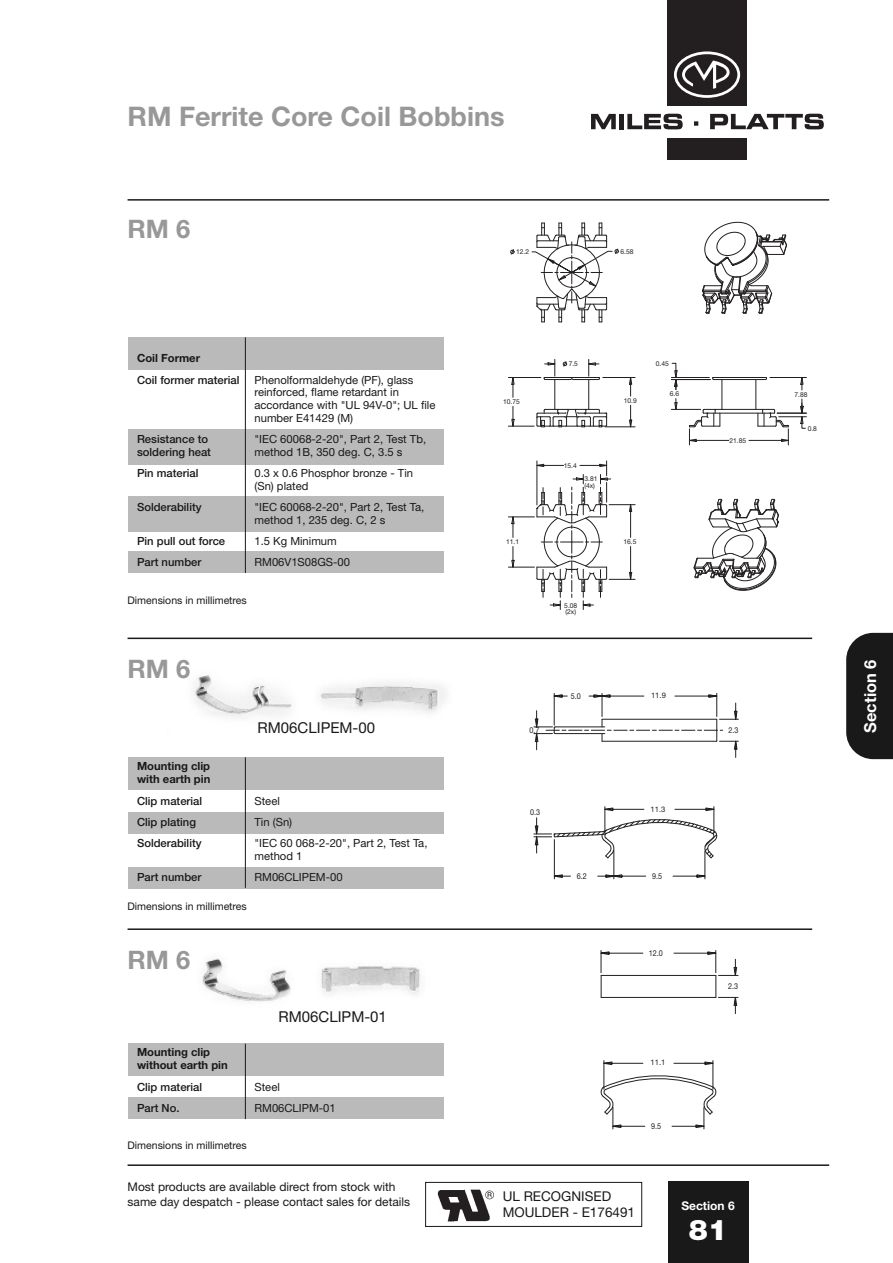
<style>
.page{position:relative;width:893px;height:1263px;background:#fff}
.page>*{position:absolute;margin:0;border:0;box-sizing:border-box;transform-origin:0 0}
.t1{font:900 28.5px "Helvetica Neue LT Std";color:#fff}
.t2{font:700 27px "Helvetica Neue LT Std";color:#989898}
.t3{font:700 25.5px "Helvetica Neue LT Std";color:#989898}
.t4{font:700 16.5px "Helvetica Neue LT Std";color:#fff}
.t5{font:15px "Helvetica Neue LT Std";color:#191919}
.t6{font:13.5px/16.2px "Helvetica Neue LT Std";color:#191919}
.t7{font:12px/14.4px "Helvetica Neue LT Std";color:#191919}
.t8{font:700 12px "Helvetica Neue LT Std";color:#fff}
.t9{font:11.25px/12.8px "Helvetica Neue LT Std";color:#191919}
.t10{font:500 11.25px "Helvetica Neue LT Std";color:#191919}
.t11{font:700 11.25px/13.5px "Helvetica Neue LT Std";color:#191919}
.t12{font:10.5px "Helvetica Neue LT Std";color:#191919}
.t13{font:8.1px "Helvetica Neue";color:#231f20;scale:.89 1}
.t14{font:7.65px "Helvetica Neue";color:#231f20}
.t15{font:6.75px "Helvetica Neue";color:#231f20}
</style>
<div class="page">
<div style="left:668px;top:1182px;width:80px;height:81px;background:#191919"></div>
<hr style="left:128px;top:1164px;width:701px;height:2px;background:#191919">
<hr style="left:128px;top:199px;width:701px;height:2px;background:#191919">
<div style="left:668px;top:0;width:79px;height:105px;background:#231f20"></div>
<div style="left:668px;top:138px;width:79px;height:22px;background:#231f20"></div>
<svg style="left:674px;top:51px;width:66px;height:47px"></svg>
<svg style="left:591px;top:114px;width:25px;height:15px"></svg>
<div style="left:619px;top:114px;width:5px;height:15px;background:#231f20"></div>
<svg style="left:627px;top:114px;width:56px;height:15px"></svg>
<svg style="left:694px;top:121px;width:4px;height:5px"></svg>
<svg style="left:710px;top:114px;width:114px;height:15px"></svg>
<div style="left:425px;top:1182px;width:217px;height:45px;border:1px solid #191919"></div>
<img style="left:433px;top:1189px;width:59px;height:37px">
<svg style="left:485px;top:1190px;width:9px;height:9px"></svg>
<svg style="left:846px;top:633px;width:47px;height:126px;background:#262626"></svg>
<svg style="left:694px;top:499px;width:85px;height:92px"></svg>
<hr style="left:722px;top:379px;width:1px;height:30px;background:#231f20">
<hr style="left:708px;top:413px;width:62px;height:1px;background:#231f20">
<hr style="left:704px;top:409px;width:70px;height:1px;background:#231f20">
<hr style="left:756px;top:379px;width:1px;height:30px;background:#231f20">
<hr style="left:714px;top:379px;width:52px;height:1px;background:#231f20">
<hr style="left:713px;top:377px;width:53px;height:1px;background:#231f20">
<svg style="left:702px;top:222px;width:85px;height:92px"></svg>
<svg style="left:510px;top:249px;width:4px;height:5px"></svg>
<hr style="left:603px;top:377px;width:32px;height:1px;background:#231f20">
<hr style="left:605px;top:427px;width:30px;height:1px;background:#231f20">
<svg style="left:629px;top:378px;width:3px;height:18px"></svg>
<svg style="left:629px;top:405px;width:3px;height:23px"></svg>
<hr style="left:508px;top:377px;width:33px;height:1px;background:#231f20">
<svg style="left:512px;top:378px;width:2px;height:19px"></svg>
<hr style="left:671px;top:377px;width:38px;height:1px;background:#231f20">
<hr style="left:770px;top:377px;width:36px;height:1px;background:#231f20">
<svg style="left:801px;top:378px;width:2px;height:12px"></svg>
<hr style="left:671px;top:379px;width:39px;height:1px;background:#231f20">
<hr style="left:671px;top:409px;width:30px;height:1px;background:#231f20">
<svg style="left:672px;top:363px;width:5px;height:27px"></svg>
<svg style="left:675px;top:399px;width:2px;height:10px"></svg>
<hr style="left:749px;top:440px;width:39px;height:1px;background:#231f20">
<hr style="left:689px;top:440px;width:40px;height:1px;background:#231f20">
<svg style="left:758px;top:399px;width:48px;height:46px"></svg>
<svg style="left:689px;top:409px;width:32px;height:36px"></svg>
<svg style="left:508px;top:461px;width:127px;height:148px"></svg>
<hr style="left:555px;top:379px;width:1px;height:30px;background:#231f20">
<hr style="left:588px;top:379px;width:1px;height:30px;background:#231f20">
<svg style="left:544px;top:359px;width:56px;height:21px"></svg>
<hr style="left:544px;top:377px;width:55px;height:1px;background:#231f20">
<svg style="left:508px;top:406px;width:99px;height:22px"></svg>
<svg style="left:532px;top:223px;width:86px;height:100px"></svg>
<div style="left:128px;top:337px;width:315px;height:33px;background:#bababa"></div>
<div style="left:128px;top:429px;width:315px;height:35px;background:#bababa"></div>
<div style="left:128px;top:496px;width:315px;height:35px;background:#bababa"></div>
<div style="left:128px;top:552px;width:315px;height:21px;background:#bababa"></div>
<hr style="left:245px;top:337px;width:1px;height:236px;background:#191919">
<svg style="left:534px;top:693px;width:204px;height:65px"></svg>
<svg style="left:534px;top:807px;width:183px;height:72px"></svg>
<hr style="left:128px;top:638px;width:684px;height:1px;background:#191919">
<div style="left:128px;top:1044px;width:315px;height:32px;background:#bababa"></div>
<div style="left:128px;top:1097px;width:315px;height:22px;background:#bababa"></div>
<hr style="left:245px;top:1044px;width:1px;height:75px;background:#191919">
<hr style="left:601px;top:975px;width:115px;height:1px;background:#231f20">
<hr style="left:601px;top:997px;width:115px;height:1px;background:#231f20">
<svg style="left:674px;top:950px;width:64px;height:64px"></svg>
<svg style="left:601px;top:1060px;width:116px;height:69px"></svg>
<svg style="left:600px;top:950px;width:43px;height:47px"></svg>
<div style="left:128px;top:757px;width:315px;height:33px;background:#bababa"></div>
<div style="left:128px;top:812px;width:315px;height:22px;background:#bababa"></div>
<div style="left:128px;top:867px;width:315px;height:21px;background:#bababa"></div>
<hr style="left:245px;top:757px;width:1px;height:131px;background:#191919">
<img style="left:192px;top:675px;width:254px;height:43px">
<img style="left:202px;top:958px;width:218px;height:44px">
<hr style="left:128px;top:928px;width:684px;height:2px;background:#191919">
<h2 class="t2" style="left:128px;top:107px;width:378px">RM Ferrite Core Coil Bobbins</h2>
<h3 class="t3" style="left:128px;top:220px;width:64px">RM 6</h3>
<p class="t11" style="left:137px;top:353px;width:65px">Coil Former</p>
<p class="t10" style="left:137px;top:376px;width:104px">Coil former material</p>
<p class="t9" style="left:254px;top:374px;width:182px">Phenolformaldehyde (PF), glass reinforced, flame retardant in accordance with "UL 94V-0"; UL file number E41429 (M)</p>
<p class="t10" style="left:137px;top:435px;width:73px">Resistance to</p>
<p class="t9" style="left:254px;top:434px;width:173px">"IEC 60068-2-20", Part 2, Test Tb,</p>
<p class="t10" style="left:137px;top:448px;width:75px">soldering heat</p>
<p class="t9" style="left:254px;top:447px;width:149px">method 1B, 350 deg. C, 3.5 s</p>
<p class="t10" style="left:137px;top:469px;width:63px">Pin material</p>
<p class="t9" style="left:254px;top:468px;width:160px">0.3 x 0.6 Phosphor bronze - Tin (Sn) plated</p>
<p class="t10" style="left:137px;top:503px;width:66px">Solderability</p>
<p class="t9" style="left:254px;top:502px;width:171px">"IEC 60068-2-20", Part 2, Test Ta, method 1, 235 deg. C, 2 s</p>
<p class="t10" style="left:137px;top:537px;width:90px">Pin pull out force</p>
<p class="t9" style="left:254px;top:536px;width:84px">1.5 Kg Minimum</p>
<p class="t10" style="left:137px;top:558px;width:66px">Part number</p>
<p class="t9" style="left:254px;top:557px;width:97px">RM06V1S08GS-00</p>
<p class="t12" style="left:128px;top:597px;width:121px">Dimensions in millimetres</p>
<h3 class="t3" style="left:128px;top:659px;width:64px">RM 6</h3>
<h3 class="t5" style="left:258px;top:722px;width:119px">RM06CLIPEM-00</h3>
<p class="t11" style="left:137px;top:760px;width:75px">Mounting clip with earth pin</p>
<p class="t10" style="left:137px;top:797px;width:67px">Clip material</p>
<p class="t9" style="left:254px;top:795px;width:27px">Steel</p>
<p class="t10" style="left:137px;top:818px;width:60px">Clip plating</p>
<p class="t9" style="left:254px;top:817px;width:39px">Tin (Sn)</p>
<p class="t10" style="left:137px;top:839px;width:66px">Solderability</p>
<p class="t9" style="left:254px;top:838px;width:174px">"IEC 60 068-2-20", Part 2, Test Ta, method 1</p>
<p class="t10" style="left:137px;top:873px;width:66px">Part number</p>
<p class="t9" style="left:254px;top:872px;width:90px">RM06CLIPEM-00</p>
<p class="t12" style="left:128px;top:902px;width:121px">Dimensions in millimetres</p>
<h3 class="t3" style="left:128px;top:950px;width:64px">RM 6</h3>
<h3 class="t5" style="left:279px;top:1011px;width:110px">RM06CLIPM-01</h3>
<p class="t11" style="left:137px;top:1046px;width:92px">Mounting clip without earth pin</p>
<p class="t10" style="left:137px;top:1082px;width:67px">Clip material</p>
<p class="t9" style="left:254px;top:1081px;width:27px">Steel</p>
<p class="t10" style="left:137px;top:1104px;width:44px">Part No.</p>
<p class="t9" style="left:254px;top:1102px;width:83px">RM06CLIPM-01</p>
<p class="t12" style="left:128px;top:1141px;width:121px">Dimensions in millimetres</p>
<p class="t15" style="left:516px;top:248px;width:15px">12.2</p>
<p class="t15" style="left:620px;top:247px;width:15px">6.58</p>
<p class="t15" style="left:569px;top:360px;width:11px">7.5</p>
<p class="t15" style="left:503px;top:398px;width:18px">10.75</p>
<p class="t15" style="left:624px;top:396px;width:15px">10.9</p>
<p class="t15" style="left:656px;top:359px;width:15px">0.45</p>
<p class="t15" style="left:670px;top:390px;width:11px">6.6</p>
<p class="t15" style="left:506px;top:538px;width:15px">11.1</p>
<p class="t15" style="left:564px;top:461px;width:15px">15.4</p>
<p class="t15" style="left:584px;top:475px;width:15px">3.81</p>
<p class="t15" style="left:584px;top:481px;width:12px">(4x)</p>
<p class="t15" style="left:564px;top:601px;width:15px">5.08</p>
<p class="t15" style="left:565px;top:608px;width:12px">(2x)</p>
<p class="t15" style="left:623px;top:538px;width:15px">16.5</p>
<p class="t13" style="left:571px;top:691px;width:13px">5.0</p>
<p class="t14" style="left:651px;top:691px;width:16px">11.9</p>
<p class="t15" style="left:729px;top:436px;width:18px">21.85</p>
<p class="t13" style="left:529px;top:725px;width:13px">0.7</p>
<p class="t13" style="left:728px;top:725px;width:13px">2.3</p>
<p class="t13" style="left:530px;top:807px;width:13px">0.3</p>
<p class="t14" style="left:650px;top:804px;width:16px">11.3</p>
<p class="t13" style="left:577px;top:871px;width:13px">6.2</p>
<p class="t13" style="left:652px;top:871px;width:13px">9.5</p>
<p class="t13" style="left:649px;top:948px;width:17px">12.0</p>
<p class="t14" style="left:650px;top:1058px;width:16px">11.1</p>
<p class="t13" style="left:651px;top:1121px;width:13px">9.5</p>
<p class="t13" style="left:728px;top:981px;width:13px">2.3</p>
<p class="t7" style="left:128px;top:1181px;width:284px">Most products are available direct from stock with same day despatch - please contact sales for details</p>
<p class="t6" style="left:503px;top:1189px;width:134px">UL RECOGNISED<br>MOULDER - E176491</p>
<p class="t8" style="left:681px;top:1201px;width:55px">Section 6</p>
<h1 class="t1" style="left:689px;top:1220px;width:40px">81</h1>
<p class="t15" style="left:794px;top:390px;width:15px">7.88</p>
<p class="t15" style="left:808px;top:424px;width:11px">0.8</p>
<h3 class="t4" style="left:864px;top:733px;width:75px;rotate:-90deg">Section 6</h3>
</div>
